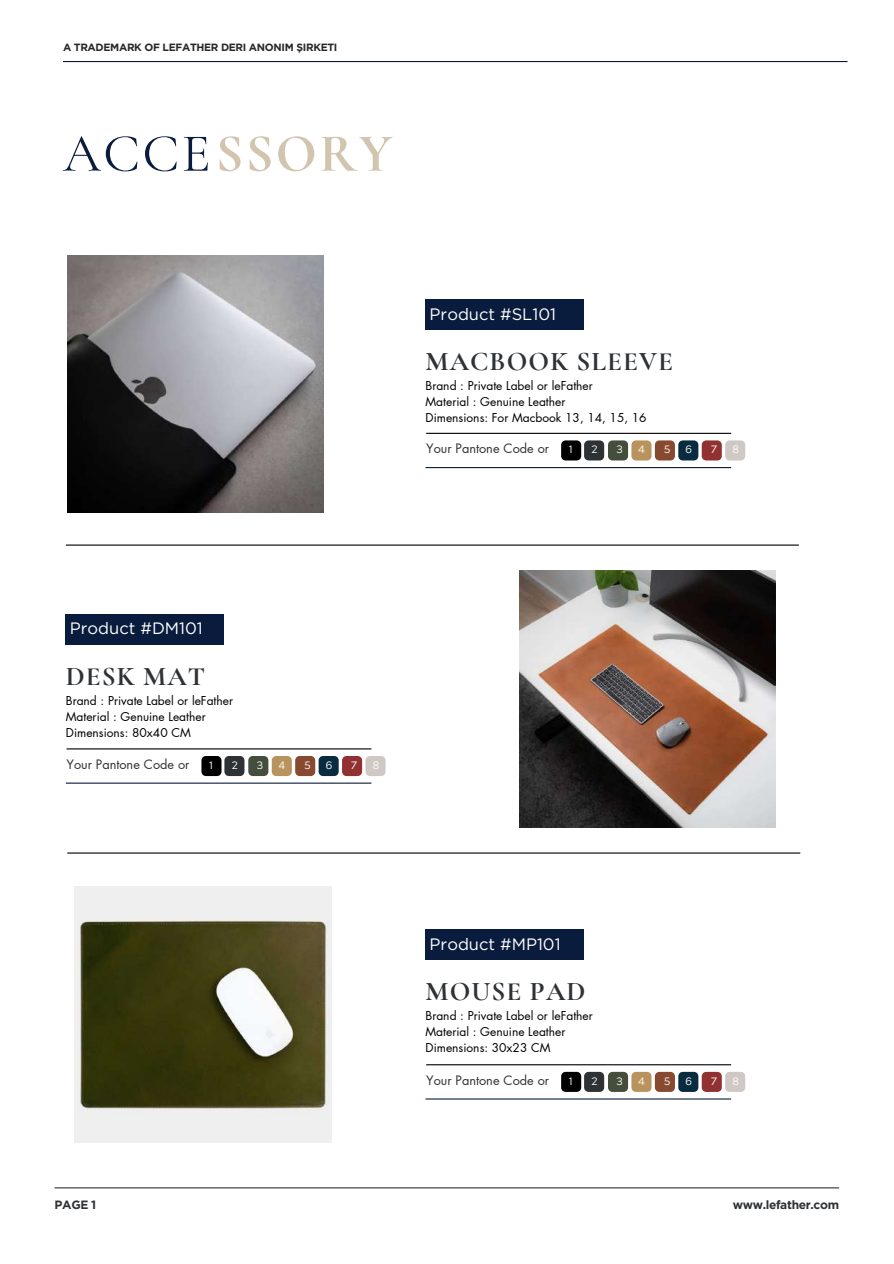
<style>
.page{position:relative;width:894px;height:1264px;background:#fff}
.page>*{position:absolute;margin:0;border:0;box-sizing:border-box;transform-origin:0 0}
.t1{font:700 54px "Cormorant Garamond";letter-spacing:.04em;color:#d2c4af}
.t2{font:700 27px "Cormorant Garamond";letter-spacing:.04em;color:#2f3235}
.t3{font:16.5px "Gotham";color:#fff}
.t4{font:12.75px "Futura LT Pro";color:#2f3235}
.t5{font:12px/16px "Futura LT Pro";color:#000}
.t6{font:700 12px "Gotham";letter-spacing:-.03em;color:#2f3235}
.t7{font:10.65px "Acherus Grotesque";color:#fff}
.t8{font:700 10.5px "Gotham";letter-spacing:-.03em;color:#292829}
.s1{font-weight:400;color:#0a1c3e}
</style>
<div class="page">
<hr style="left:63px;top:61px;width:784px;height:1px;background:#0a1c3e">
<hr style="left:66px;top:544px;width:732px;height:1px;background:#000">
<hr style="left:67px;top:852px;width:733px;height:1px;background:#000">
<img style="left:519px;top:571px;width:256px;height:256px">
<img style="left:67px;top:256px;width:257px;height:256px">
<img style="left:75px;top:886px;width:256px;height:256px">
<hr style="left:55px;top:1187px;width:783px;height:1px;background:#2f3235">
<div style="left:66px;top:614px;width:158px;height:30px;background:#0a1c3e"></div>
<hr style="left:66px;top:782px;width:305px;height:1px;background:#0a1c3e">
<hr style="left:66px;top:748px;width:305px;height:1px;background:#000">
<svg style="left:201px;top:756px;width:184px;height:20px;background:#7d6c65"></svg>
<div style="left:425px;top:929px;width:158px;height:30px;background:#0a1c3e"></div>
<hr style="left:425px;top:1098px;width:306px;height:1px;background:#0a1c3e">
<hr style="left:426px;top:1064px;width:305px;height:1px;background:#000">
<svg style="left:561px;top:1071px;width:184px;height:20px;background:#81716a"></svg>
<div style="left:425px;top:300px;width:158px;height:30px;background:#0a1c3e"></div>
<hr style="left:425px;top:467px;width:306px;height:1px;background:#0a1c3e">
<hr style="left:426px;top:433px;width:305px;height:1px;background:#000">
<svg style="left:561px;top:440px;width:184px;height:20px;background:#7f6e67"></svg>
<p class="t8" style="left:63px;top:41px;width:276px">A TRADEMARK OF LEFATHER DERI ANONIM ŞIRKETI</p>
<h1 class="t1" style="left:63px;top:121px;width:331px"><span class="s1">ACCE</span>SSORY</h1>
<h3 class="t3" style="left:429px;top:304px;width:128px">Product #SL101</h3>
<h2 class="t2" style="left:425px;top:345px;width:249px">MACBOOK SLEEVE</h2>
<p class="t5" style="left:425px;top:378px;width:222px">Brand : Private Label or leFather<br>Material : Genuine Leather<br>Dimensions: For Macbook 13, 14, 15, 16</p>
<p class="t4" style="left:426px;top:443px;width:124px">Your Pantone Code or</p>
<p class="t7" style="left:568px;top:445px;width:5px">1</p>
<p class="t7" style="left:591px;top:445px;width:7px">2</p>
<p class="t7" style="left:616px;top:445px;width:8px">3</p>
<p class="t7" style="left:638px;top:445px;width:8px">4</p>
<p class="t7" style="left:663px;top:445px;width:8px">5</p>
<p class="t7" style="left:685px;top:445px;width:8px">6</p>
<p class="t7" style="left:710px;top:445px;width:7px">7</p>
<p class="t7" style="left:732px;top:445px;width:8px">8</p>
<h3 class="t3" style="left:70px;top:618px;width:134px">Product #DM101</h3>
<h2 class="t2" style="left:66px;top:659px;width:141px">DESK MAT</h2>
<p class="t5" style="left:66px;top:692px;width:169px">Brand : Private Label or leFather<br>Material : Genuine Leather<br>Dimensions: 80x40 CM</p>
<p class="t4" style="left:66px;top:758px;width:124px">Your Pantone Code or</p>
<p class="t7" style="left:209px;top:760px;width:5px">1</p>
<p class="t7" style="left:232px;top:760px;width:7px">2</p>
<p class="t7" style="left:257px;top:760px;width:8px">3</p>
<p class="t7" style="left:278px;top:760px;width:8px">4</p>
<p class="t7" style="left:304px;top:760px;width:8px">5</p>
<p class="t7" style="left:326px;top:760px;width:8px">6</p>
<p class="t7" style="left:351px;top:760px;width:7px">7</p>
<p class="t7" style="left:372px;top:760px;width:8px">8</p>
<h3 class="t3" style="left:429px;top:934px;width:132px">Product #MP101</h3>
<h2 class="t2" style="left:425px;top:974px;width:161px">MOUSE PAD</h2>
<p class="t5" style="left:425px;top:1007px;width:169px">Brand : Private Label or leFather<br>Material : Genuine Leather<br>Dimensions: 30x23 CM</p>
<p class="t4" style="left:426px;top:1074px;width:124px">Your Pantone Code or</p>
<p class="t7" style="left:568px;top:1076px;width:5px">1</p>
<p class="t7" style="left:591px;top:1076px;width:7px">2</p>
<p class="t7" style="left:616px;top:1076px;width:8px">3</p>
<p class="t7" style="left:638px;top:1076px;width:8px">4</p>
<p class="t7" style="left:663px;top:1076px;width:8px">5</p>
<p class="t7" style="left:685px;top:1076px;width:8px">6</p>
<p class="t7" style="left:710px;top:1076px;width:7px">7</p>
<p class="t7" style="left:732px;top:1076px;width:8px">8</p>
<p class="t6" style="left:55px;top:1197px;width:43px">PAGE 1</p>
<p class="t6" style="left:732px;top:1197px;width:108px">www.lefather.com</p>
</div>
